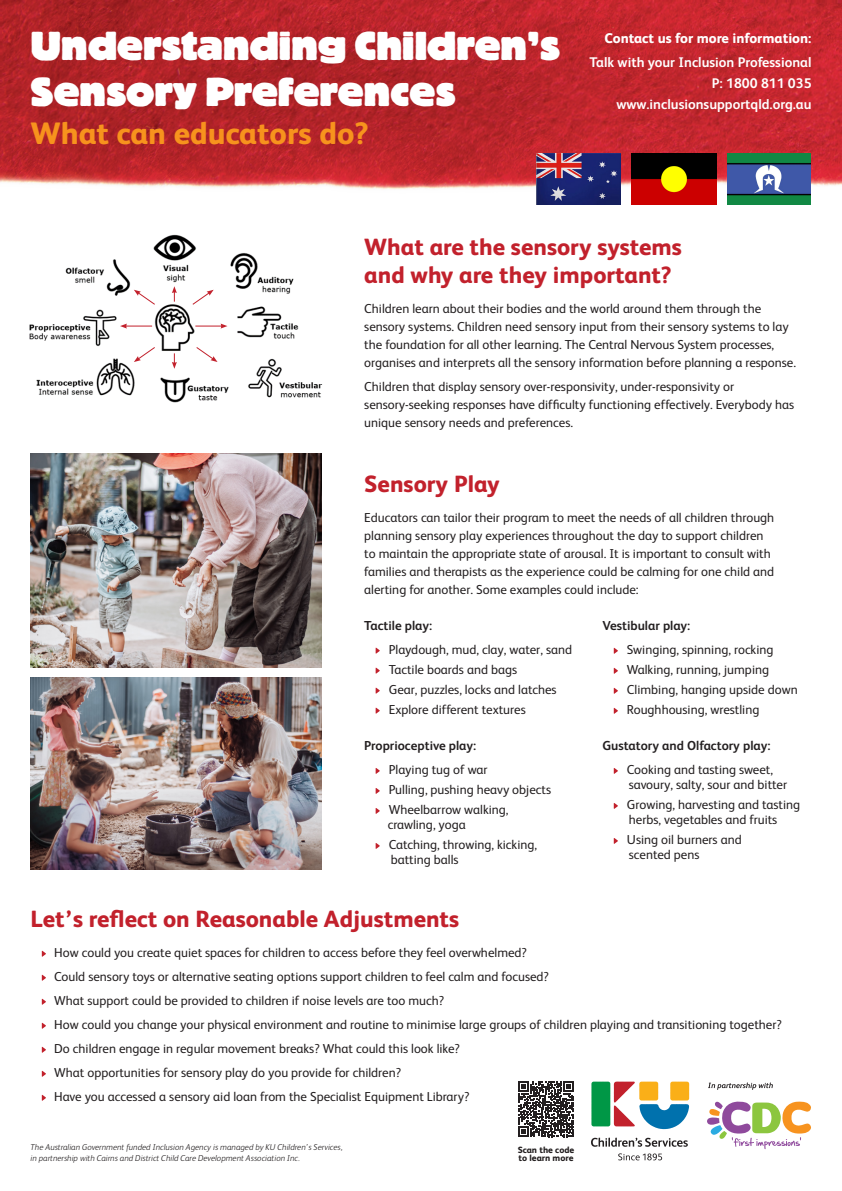
<style>
.page{position:relative;width:842px;height:1191px;background:#fff}
.page>*{position:absolute;margin:0;border:0;box-sizing:border-box;transform-origin:0 0}
.t1{font:800 40px/45px "Block BE";color:#fff}
.t2{font:800 31px "FS Albert";color:#f7931d}
.t3{font:800 23.5px/28px "FS Albert";color:#c2212c}
.t4{font:700 14px/21px "FS Albert";color:#fff;text-align:right}
.t5{font:800 14px "FS Albert";color:#fff}
.t6{font:13px/18px "FS Albert";color:#231f20}
.t7{font:700 13px "FS Albert";color:#231f20}
.t8{font:800 9px/8px "FS Albert";color:#231f20}
.t9{font:italic 300 8.5px/11px "FS Albert";color:#231f20}
</style>
<div class="page">
<svg style="left:42px;top:950px;width:4px;height:6px"></svg>
<svg style="left:42px;top:974px;width:4px;height:6px"></svg>
<svg style="left:42px;top:998px;width:4px;height:6px"></svg>
<svg style="left:42px;top:1022px;width:4px;height:6px"></svg>
<svg style="left:42px;top:1046px;width:4px;height:6px"></svg>
<svg style="left:42px;top:1070px;width:4px;height:6px"></svg>
<svg style="left:42px;top:1094px;width:4px;height:6px"></svg>
<img style="left:0;top:0;width:842px;height:197px">
<img style="left:632px;top:154px;width:84px;height:50px">
<img style="left:537px;top:154px;width:84px;height:50px">
<img style="left:727px;top:154px;width:84px;height:50px">
<svg style="left:591px;top:1081px;width:98px;height:48px"></svg>
<svg style="left:591px;top:1137px;width:97px;height:9px"></svg>
<svg style="left:618px;top:1153px;width:44px;height:7px"></svg>
<svg style="left:707px;top:1101px;width:104px;height:48px"></svg>
<svg style="left:708px;top:1082px;width:65px;height:7px"></svg>
<img style="left:29px;top:234px;width:294px;height:169px">
<svg style="left:134px;top:290px;width:22px;height:15px"></svg>
<svg style="left:120px;top:323px;width:32px;height:5px"></svg>
<svg style="left:134px;top:346px;width:22px;height:16px"></svg>
<svg style="left:192px;top:290px;width:22px;height:15px"></svg>
<svg style="left:195px;top:323px;width:32px;height:5px"></svg>
<svg style="left:195px;top:346px;width:23px;height:16px"></svg>
<svg style="left:172px;top:286px;width:5px;height:16px"></svg>
<svg style="left:172px;top:353px;width:5px;height:16px"></svg>
<svg style="left:376px;top:647px;width:4px;height:6px"></svg>
<svg style="left:376px;top:667px;width:4px;height:6px"></svg>
<svg style="left:376px;top:687px;width:4px;height:6px"></svg>
<svg style="left:376px;top:707px;width:4px;height:6px"></svg>
<svg style="left:614px;top:768px;width:4px;height:6px"></svg>
<svg style="left:614px;top:803px;width:4px;height:6px"></svg>
<svg style="left:614px;top:838px;width:4px;height:6px"></svg>
<svg style="left:614px;top:648px;width:4px;height:6px"></svg>
<svg style="left:614px;top:668px;width:4px;height:6px"></svg>
<svg style="left:614px;top:688px;width:4px;height:6px"></svg>
<svg style="left:614px;top:708px;width:4px;height:6px"></svg>
<svg style="left:376px;top:768px;width:4px;height:6px"></svg>
<svg style="left:376px;top:788px;width:4px;height:6px"></svg>
<svg style="left:376px;top:808px;width:4px;height:6px"></svg>
<svg style="left:376px;top:843px;width:4px;height:6px"></svg>
<img style="left:30px;top:677px;width:292px;height:193px">
<img style="left:30px;top:454px;width:292px;height:213px">
<svg style="left:518px;top:1081px;width:56px;height:56px"></svg>
<p class="t1" style="left:30px;top:25px;width:531px">Understanding Children’s<br>Sensory Preferences</p>
<p class="t2" style="left:30px;top:111px;width:340px">What can educators do?</p>
<p class="t5" style="left:604px;top:28px;width:208px">Contact us for more information:</p>
<p class="t4" style="left:589px;top:52px;width:223px">Talk with your Inclusion Professional</p>
<p class="t4" style="left:616px;top:73px;width:197px">P: 1800 811 035 www.inclusionsupportqld.org.au</p>
<p class="t3" style="left:364px;top:232px;width:319px">What are the sensory systems and why are they important?</p>
<p class="t6" style="left:364px;top:299px;width:433px">Children learn about their bodies and the world around them through the sensory systems. Children need sensory input from their sensory systems to lay the foundation for all other learning. The Central Nervous System processes, organises and interprets all the sensory information before planning a response.</p>
<p class="t6" style="left:364px;top:377px;width:431px">Children that display sensory over-responsivity, under-responsivity or sensory-seeking responses have difficulty functioning effectively. Everybody has unique sensory needs and preferences.</p>
<p class="t3" style="left:364px;top:468px;width:137px">Sensory Play</p>
<p class="t6" style="left:364px;top:507px;width:411px">Educators can tailor their program to meet the needs of all children through planning sensory play experiences throughout the day to support children to maintain the appropriate state of arousal. It is important to consult with families and therapists as the experience could be calming for one child and alerting for another. Some examples could include:</p>
<p class="t7" style="left:364px;top:616px;width:69px">Tactile play:</p>
<p class="t6" style="left:389px;top:639px;width:185px">Playdough, mud, clay, water, sand</p>
<p class="t6" style="left:389px;top:659px;width:130px">Tactile boards and bags</p>
<p class="t6" style="left:389px;top:679px;width:169px">Gear, puzzles, locks and latches</p>
<p class="t6" style="left:389px;top:699px;width:138px">Explore different textures</p>
<p class="t7" style="left:602px;top:736px;width:169px">Gustatory and Olfactory play:</p>
<p class="t6" style="left:627px;top:759px;width:148px">Cooking and tasting sweet,</p>
<p class="t6" style="left:629px;top:774px;width:160px">savoury, salty, sour and bitter</p>
<p class="t6" style="left:627px;top:796px;width:175px;line-height:15px">Growing, harvesting and tasting herbs, vegetables and fruits</p>
<p class="t6" style="left:627px;top:831px;width:116px;line-height:15px">Using oil burners and scented pens</p>
<p class="t7" style="left:602px;top:616px;width:89px">Vestibular play:</p>
<p class="t6" style="left:627px;top:639px;width:148px">Swinging, spinning, rocking</p>
<p class="t6" style="left:627px;top:659px;width:144px">Walking, running, jumping</p>
<p class="t6" style="left:627px;top:679px;width:172px">Climbing, hanging upside down</p>
<p class="t6" style="left:627px;top:699px;width:134px">Roughhousing, wrestling</p>
<p class="t7" style="left:364px;top:736px;width:113px">Proprioceptive play:</p>
<p class="t6" style="left:389px;top:759px;width:100px">Playing tug of war</p>
<p class="t6" style="left:389px;top:779px;width:164px">Pulling, pushing heavy objects</p>
<p class="t6" style="left:388px;top:801px;width:122px;line-height:15px">Wheelbarrow walking, crawling, yoga</p>
<p class="t6" style="left:389px;top:836px;width:150px;line-height:15px">Catching, throwing, kicking, batting balls</p>
<p class="t3" style="left:30px;top:903px;width:430px">Let’s reflect on Reasonable Adjustments</p>
<p class="t6" style="left:54px;top:942px;width:474px">How could you create quiet spaces for children to access before they feel overwhelmed?</p>
<p class="t6" style="left:54px;top:966px;width:496px">Could sensory toys or alternative seating options support children to feel calm and focused?</p>
<p class="t6" style="left:54px;top:990px;width:391px">What support could be provided to children if noise levels are too much?</p>
<p class="t6" style="left:54px;top:1014px;width:729px">How could you change your physical environment and routine to minimise large groups of children playing and transitioning together?</p>
<p class="t6" style="left:54px;top:1038px;width:407px">Do children engage in regular movement breaks? What could this look like?</p>
<p class="t6" style="left:54px;top:1062px;width:348px">What opportunities for sensory play do you provide for children?</p>
<p class="t6" style="left:54px;top:1086px;width:417px">Have you accessed a sensory aid loan from the Specialist Equipment Library?</p>
<p class="t9" style="left:30px;top:1140px;width:313px">The Australian Government funded Inclusion Agency is managed by KU Children’s Services, in partnership with Cairns and District Child Care Development Association Inc.</p>
<p class="t8" style="left:518px;top:1145px;width:58px">Scan the code to learn more</p>
</div>
